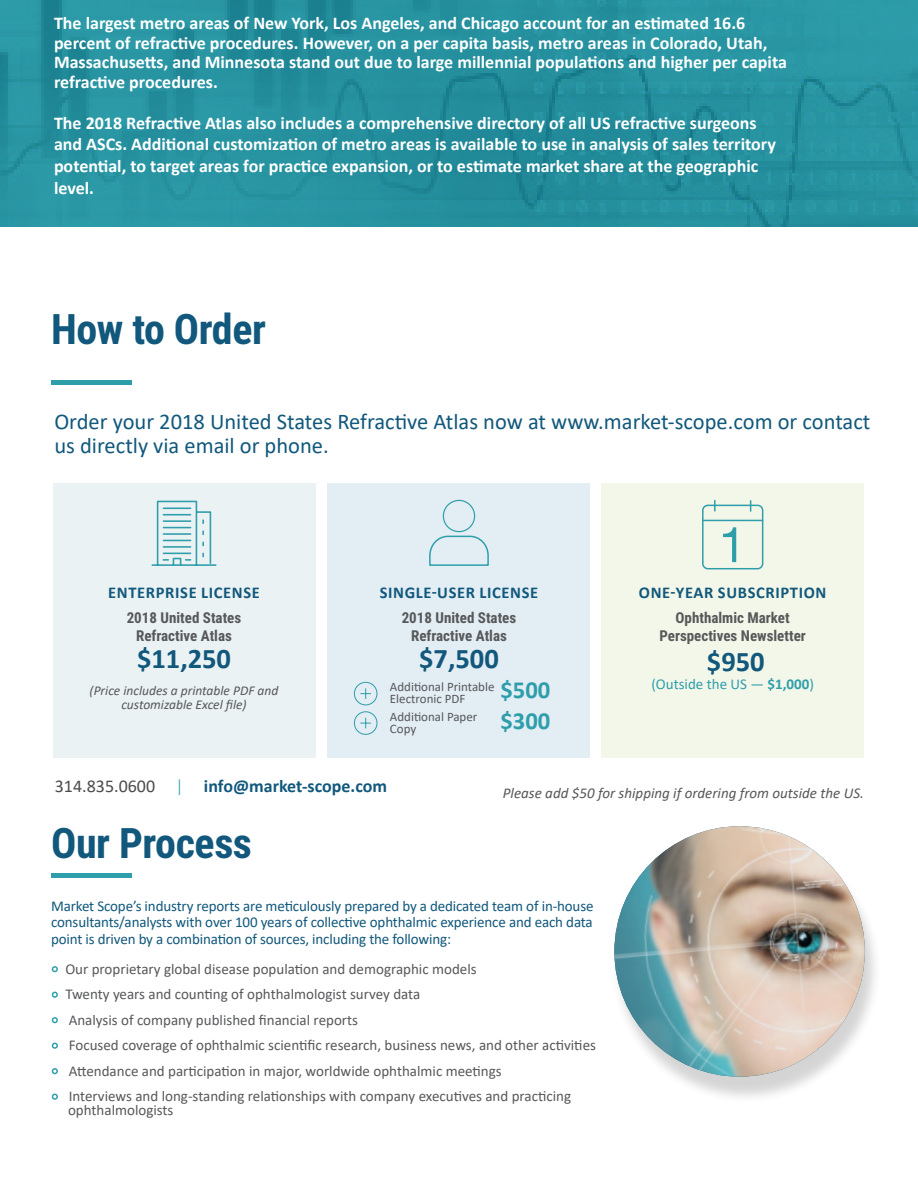
<style>
.page{position:relative;width:918px;height:1188px;background:#fff}
.page>*{position:absolute;margin:0;border:0;box-sizing:border-box;transform-origin:0 0}
.Page_Heading{font:700 42px "Roboto Condensed";letter-spacing:-.01em;color:#11587c}
.t1{font:700 28.5px "Calibri";color:#11587c}
.t2{font:700 24.6px "Calibri";color:#2f9eab}
.Subheading{font:22.5px/24px "Calibri";color:#11587c}
.t3{font:700 18px/19.5px "Calibri";color:#fff}
.t4{font:700 18px "Calibri";color:#11587c}
.t5{font:700 16.5px "Calibri";letter-spacing:.04em;color:#11587c}
.Body_Copy{font:15px/13.5px "Calibri";color:#57585a}
.Paragraph_Style_1{font:15px/16.5px "Calibri";letter-spacing:-.01em;color:#11587c;text-align:justify}
.t6{font:700 15px/18px "Roboto Condensed";color:#57585a;text-align:center}
.t7{font:italic 15px "Calibri";color:#57585a}
.t8{font:15px "Calibri";color:#2f9eab}
.t9{font:italic 13.5px/13.5px "Calibri";color:#57585a;text-align:center}
.t10{font:12.9px/11.7px "Calibri";color:#57585a}
.s1{font-weight:700}
.s2{font-weight:400;color:#4b4c4d}
.s3{font-weight:300;color:#2f9eab}
</style>
<div class="page">
<div style="left:53px;top:484px;width:262px;height:274px;background:#eaf2f4"></div>
<div style="left:601px;top:484px;width:263px;height:274px;background:#f3f7e9"></div>
<img style="left:0;top:0;width:918px;height:227px">
<svg style="left:151px;top:500px;width:66px;height:66px"></svg>
<div style="left:328px;top:484px;width:262px;height:274px;background:#e2edf4"></div>
<div style="left:443px;top:500px;width:32px;height:32px;border:1px solid #2f9eab;border-radius:50%"></div>
<svg style="left:429px;top:535px;width:60px;height:31px"></svg>
<svg style="left:353px;top:681px;width:25px;height:54px"></svg>
<svg style="left:702px;top:501px;width:62px;height:69px"></svg>
<div style="left:51px;top:380px;width:81px;height:5px;background:#2f9eab"></div>
<hr style="left:51px;top:874px;width:81px;height:4px;background:#2f9eab">
<svg style="left:51px;top:966px;width:7px;height:7px"></svg>
<svg style="left:51px;top:991px;width:7px;height:7px"></svg>
<svg style="left:51px;top:1017px;width:7px;height:7px"></svg>
<svg style="left:51px;top:1042px;width:7px;height:7px"></svg>
<svg style="left:51px;top:1068px;width:7px;height:7px"></svg>
<svg style="left:51px;top:1093px;width:7px;height:7px"></svg>
<div style="left:611px;top:833px;width:270px;height:271px;background:#231f20;opacity:.19"></div>
<img style="left:614px;top:826px;width:251px;height:251px">
<p class="t3" style="left:54px;top:13px;width:735px">The largest metro areas of New York, Los Angeles, and Chicago account for an estimated 16.6 percent of refractive procedures. However, on a per capita basis, metro areas in Colorado, Utah, Massachusetts, and Minnesota stand out due to large millennial populations and higher per capita refractive procedures.</p>
<p class="t3" style="left:54px;top:112px;width:723px;line-height:21.6px">The 2018 Refractive Atlas also includes a comprehensive directory of all US refractive surgeons and ASCs. Additional customization of metro areas is available to use in analysis of sales territory potential, to target areas for practice expansion, or to estimate market share at the geographic level.</p>
<p class="Page_Heading" style="left:51px;top:299px;width:216px">How to Order</p>
<p class="Subheading" style="left:54px;top:409px;width:818px">Order your 2018 United States Refractive Atlas now at www.market‐scope.com or contact us directly via email or phone.</p>
<p class="t5" style="left:108px;top:581px;width:153px">ENTERPRISE LICENSE</p>
<p class="t6" style="left:127px;top:608px;width:116px">2018 United States</p>
<p class="t6" style="left:136px;top:626px;width:97px">Refractive Atlas</p>
<p class="t1" style="left:137px;top:638px;width:96px">$11,250</p>
<p class="t9" style="left:90px;top:683px;width:190px">(Price includes a printable PDF and customizable Excel file)</p>
<p class="t5" style="left:380px;top:581px;width:160px">SINGLE‐USER LICENSE</p>
<p class="t6" style="left:402px;top:608px;width:116px">2018 United States</p>
<p class="t6" style="left:411px;top:626px;width:97px">Refractive Atlas</p>
<p class="t1" style="left:419px;top:638px;width:81px">$7,500</p>
<p class="t10" style="left:390px;top:681px;width:106px">Additional Printable<br>Electronic PDF</p>
<p class="t10" style="left:390px;top:711px;width:89px">Additional Paper<br>Copy</p>
<p class="t2" style="left:500px;top:673px;width:51px">$500</p>
<p class="t2" style="left:500px;top:704px;width:51px">$300</p>
<p class="t5" style="left:639px;top:581px;width:189px">ONE‐YEAR SUBSCRIPTION</p>
<p class="t6" style="left:659px;top:608px;width:148px">Ophthalmic Market<br>Perspectives Newsletter</p>
<p class="t1" style="left:707px;top:641px;width:59px">$950</p>
<p class="t8" style="left:651px;top:674px;width:164px">(Outside the US — <span class="s1">$1,000</span>)</p>
<p class="t4" style="left:55px;top:773px;width:334px"><span class="s2">314.835.0600</span> <span class="s3">|</span> info@market-scope.com</p>
<p class="Page_Heading" style="left:51px;top:813px;width:202px">Our Process</p>
<p class="t7" style="left:503px;top:783px;width:363px">Please add $50 for shipping if ordering from outside the US.</p>
<p class="Paragraph_Style_1" style="left:51px;top:897px;width:544px">Market Scope’s industry reports are meticulously prepared by a dedicated team of in-house consultants/analysts with over 100 years of collective ophthalmic experience and each data point is driven by a combination of sources, including the following:</p>
<p class="Body_Copy" style="left:65px;top:962px;width:413px">Our proprietary global disease population and demographic models</p>
<p class="Body_Copy" style="left:65px;top:987px;width:356px">Twenty years and counting of ophthalmologist survey data</p>
<p class="Body_Copy" style="left:69px;top:1013px;width:291px">Analysis of company published financial reports</p>
<p class="Body_Copy" style="left:69px;top:1038px;width:529px">Focused coverage of ophthalmic scientific research, business news, and other activities</p>
<p class="Body_Copy" style="left:69px;top:1064px;width:434px">Attendance and participation in major, worldwide ophthalmic meetings</p>
<p class="Body_Copy" style="left:68px;top:1089px;width:505px">Interviews and long-standing relationships with company executives and practicing ophthalmologists</p>
</div>
